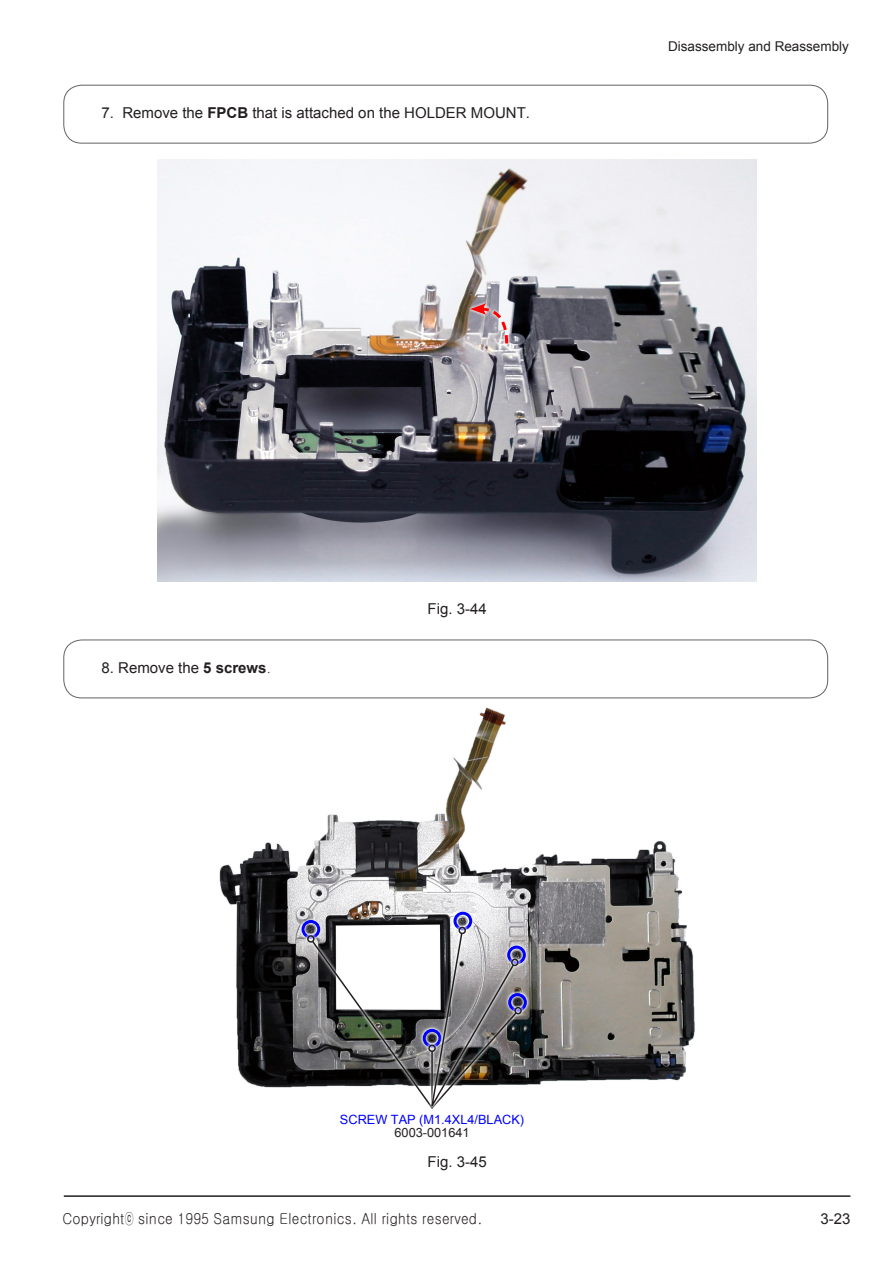
<style>
.page{position:relative;width:893px;height:1263px;background:#fff}
.page>*{position:absolute;margin:0;border:0;box-sizing:border-box;transform-origin:0 0}
.t1{font:15px "Arial";color:#231f20}
.t2{font:500 15px "HYR Go Thic";color:#231f20;scale:.9 1}
.t3{font:13.5px "Arial";color:#231f20}
.t4{font:12.75px "Arial";color:#00f}
.t5{font:12.75px "Arial";color:#231f20}
.s1{font-weight:700}
.s2{font-family:"HY Go Thic";font-weight:300}
</style>
<div class="page">
<hr style="left:64px;top:1195px;width:786px;height:2px;background:#231f20">
<div style="left:64px;top:85px;width:764px;height:58px;border:1px solid #636366;border-radius:18px"></div>
<div style="left:64px;top:640px;width:764px;height:58px;border:1px solid #636366;border-radius:18px"></div>
<img style="left:158px;top:160px;width:598px;height:421px">
<svg style="left:467px;top:300px;width:45px;height:47px"></svg>
<svg style="left:470px;top:303px;width:40px;height:43px"></svg>
<img style="left:219px;top:707px;width:476px;height:381px">
<svg style="left:298px;top:917px;width:25px;height:25px"></svg>
<div style="left:301px;top:920px;width:19px;height:19px;border:3px solid #00f;border-radius:50%"></div>
<svg style="left:450px;top:908px;width:25px;height:15px"></svg>
<div style="left:453px;top:912px;width:19px;height:18px;border:3px solid #00f;border-radius:50%"></div>
<svg style="left:525px;top:942px;width:4px;height:26px"></svg>
<div style="left:507px;top:945px;width:19px;height:19px;border:3px solid #00f;border-radius:50%"></div>
<svg style="left:525px;top:990px;width:5px;height:25px"></svg>
<div style="left:508px;top:993px;width:19px;height:19px;border:3px solid #00f;border-radius:50%"></div>
<svg style="left:304px;top:932px;width:221px;height:156px"></svg>
<div style="left:307px;top:935px;width:8px;height:8px;border:2px solid #231f20;border-radius:50%"></div>
<svg style="left:428px;top:923px;width:94px;height:165px"></svg>
<svg style="left:310px;top:932px;width:208px;height:177px"></svg>
<div style="left:458px;top:927px;width:8px;height:7px;border:2px solid #231f20;border-radius:50%"></div>
<div style="left:511px;top:959px;width:8px;height:7px;border:2px solid #231f20;border-radius:50%"></div>
<p class="t1" style="left:102px;top:103px;width:430px">7. Remove the <span class="s1">FPCB</span> that is attached on the HOLDER MOUNT.</p>
<p class="t3" style="left:668px;top:38px;width:182px">Disassembly and Reassembly</p>
<p class="t1" style="left:102px;top:658px;width:171px">8. Remove the <span class="s1">5 screws</span><span class="s2">.</span></p>
<p class="t1" style="left:427px;top:599px;width:61px">Fig. 3-44</p>
<p class="t4" style="left:340px;top:1111px;width:186px">SCREW TAP (M1.4XL4/BLACK)</p>
<p class="t5" style="left:394px;top:1124px;width:77px">6003-001641</p>
<p class="t1" style="left:427px;top:1152px;width:61px">Fig. 3-45</p>
<p class="t2" style="left:62px;top:1211px;width:468px">Copyrightⓒ since 1995 Samsung Electronics. All rights reserved.</p>
<p class="t1" style="left:820px;top:1208px;width:32px">3-23</p>
</div>
